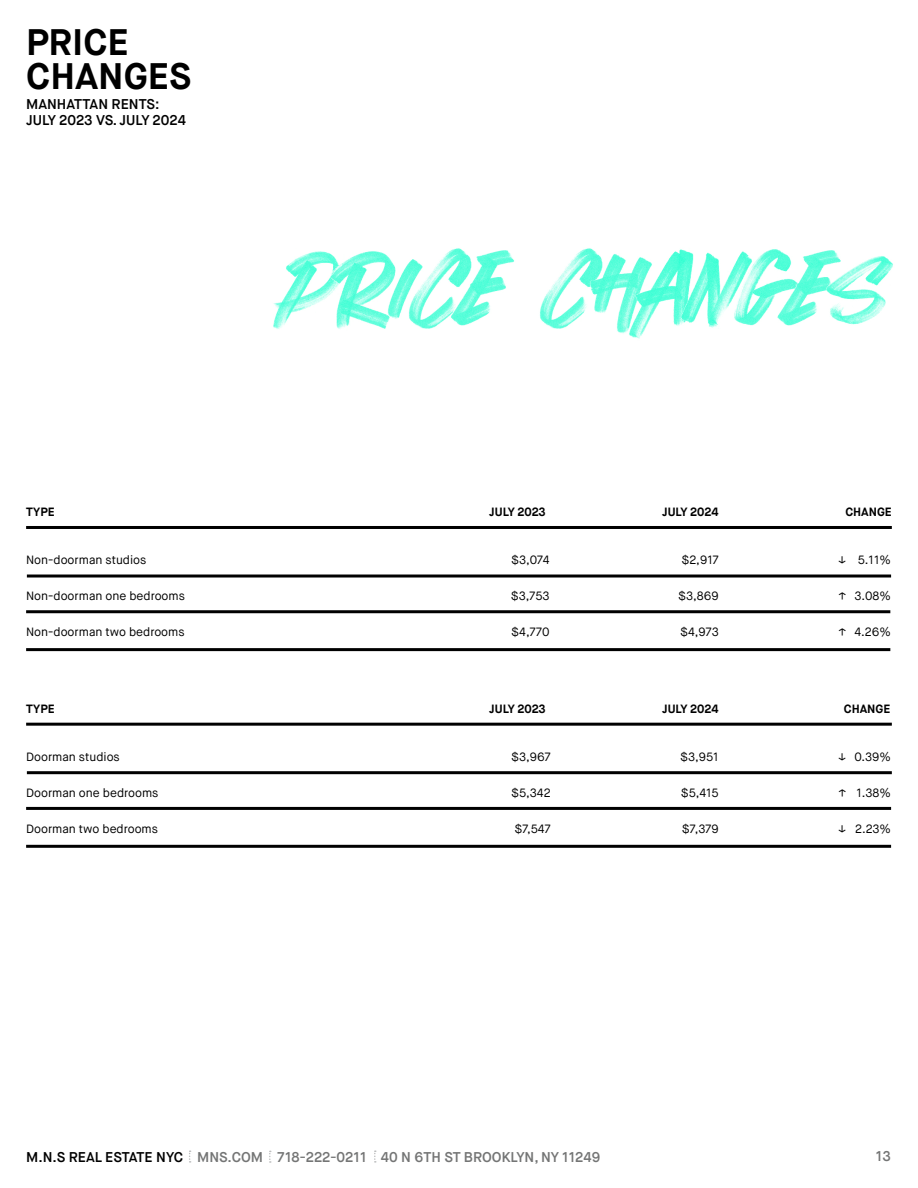
<style>
.page{position:relative;width:918px;height:1188px;background:#fff}
.page>*{position:absolute;margin:0;border:0;box-sizing:border-box;transform-origin:0 0}
.t1{font:700 36.9px "Maison Neue";color:#000}
.t2{font:600 14.1px "Maison Neue";color:#747575}
.t3{font:600 14.1px "Maison Neue";color:#000}
.t4{font:12px "Maison Neue";color:#000}
.t5{font:700 12px "Maison Neue";color:#000}
.s1{color:#000}
</style>
<div class="page">
<svg style="left:189px;top:1151px;width:2px;height:12px"></svg>
<svg style="left:269px;top:1151px;width:2px;height:12px"></svg>
<svg style="left:374px;top:1151px;width:2px;height:12px"></svg>
<hr style="left:27px;top:575px;width:864px;height:3px;background:#000">
<hr style="left:27px;top:771px;width:865px;height:3px;background:#000">
<hr style="left:26px;top:610px;width:864px;height:3px;background:#000">
<hr style="left:26px;top:807px;width:865px;height:3px;background:#000">
<hr style="left:26px;top:648px;width:864px;height:3px;background:#000">
<hr style="left:26px;top:845px;width:865px;height:3px;background:#000">
<hr style="left:26px;top:526px;width:866px;height:3px;background:#000">
<hr style="left:26px;top:723px;width:866px;height:3px;background:#000">
<img style="left:273px;top:248px;width:620px;height:91px">
<p class="t1" style="left:26px;top:19px;width:104px">PRICE</p>
<p class="t1" style="left:26px;top:53px;width:167px">CHANGES</p>
<p class="t3" style="left:26px;top:95px;width:135px">MANHATTAN RENTS:</p>
<p class="t3" style="left:26px;top:111px;width:161px">JULY 2023 VS. JULY 2024</p>
<p class="t5" style="left:26px;top:504px;width:30px">TYPE</p>
<p class="t4" style="left:26px;top:553px;width:122px">Non-doorman studios</p>
<p class="t4" style="left:26px;top:589px;width:160px">Non-doorman one bedrooms</p>
<p class="t4" style="left:26px;top:625px;width:160px">Non-doorman two bedrooms</p>
<p class="t5" style="left:26px;top:701px;width:30px">TYPE</p>
<p class="t4" style="left:26px;top:749px;width:95px">Doorman studios</p>
<p class="t4" style="left:26px;top:785px;width:134px">Doorman one bedrooms</p>
<p class="t4" style="left:26px;top:821px;width:133px">Doorman two bedrooms</p>
<p class="t5" style="left:489px;top:504px;width:58px">JULY 2023</p>
<p class="t5" style="left:662px;top:504px;width:58px">JULY 2024</p>
<p class="t4" style="left:511px;top:553px;width:40px">$3,074</p>
<p class="t4" style="left:511px;top:589px;width:40px">$3,753</p>
<p class="t4" style="left:511px;top:625px;width:40px">$4,770</p>
<p class="t4" style="left:681px;top:553px;width:39px">$2,917</p>
<p class="t4" style="left:678px;top:589px;width:42px">$3,869</p>
<p class="t4" style="left:680px;top:625px;width:40px">$4,973</p>
<p class="t5" style="left:489px;top:701px;width:58px">JULY 2023</p>
<p class="t5" style="left:662px;top:701px;width:58px">JULY 2024</p>
<p class="t4" style="left:511px;top:749px;width:41px">$3,967</p>
<p class="t4" style="left:511px;top:785px;width:41px">$5,342</p>
<p class="t4" style="left:514px;top:821px;width:38px">$7,547</p>
<p class="t4" style="left:680px;top:749px;width:40px">$3,951</p>
<p class="t4" style="left:681px;top:785px;width:40px">$5,415</p>
<p class="t4" style="left:682px;top:821px;width:38px">$7,379</p>
<p class="t5" style="left:845px;top:504px;width:48px">CHANGE</p>
<p class="t4" style="left:838px;top:553px;width:54px">↓ 5.11%</p>
<p class="t4" style="left:838px;top:589px;width:54px">↑ 3.08%</p>
<p class="t4" style="left:838px;top:625px;width:54px">↑ 4.26%</p>
<p class="t5" style="left:844px;top:701px;width:48px">CHANGE</p>
<p class="t4" style="left:838px;top:749px;width:54px">↓ 0.39%</p>
<p class="t4" style="left:838px;top:785px;width:54px">↑ 1.38%</p>
<p class="t4" style="left:838px;top:821px;width:54px">↓ 2.23%</p>
<p class="t2" style="left:26px;top:1148px;width:576px"><span class="s1">M.N.S REAL ESTATE NYC</span> MNS.COM 718-222-0211 40 N 6TH ST BROOKLYN, NY 11249</p>
<p class="t2" style="left:876px;top:1148px;width:17px">13</p>
</div>
